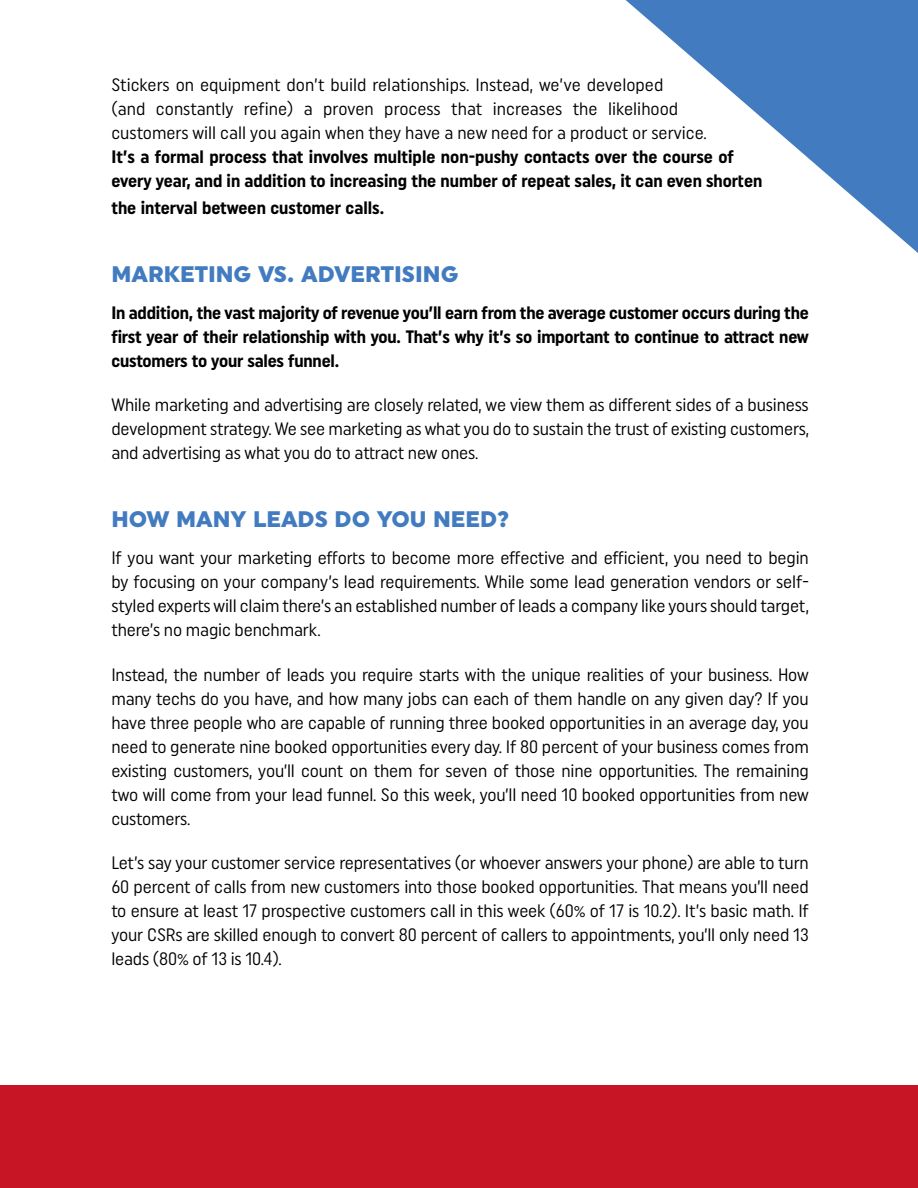
<style>
.page{position:relative;width:918px;height:1188px;background:#fff}
.page>*{position:absolute;margin:0;border:0;box-sizing:border-box;transform-origin:0 0}
.t1{font:900 22.5px "Uniform";color:#427bbf}
.t2{font:18px/24px "Uniform Condensed";letter-spacing:-.01em;color:#000;text-align:justify}
.t3{font:700 18px/24px "Uniform Condensed";color:#000}
</style>
<div class="page">
<svg style="left:626px;top:0;width:292px;height:253px"></svg>
<div style="left:0;top:1085px;width:918px;height:103px;background:#c81525"></div>
<p class="t2" style="left:111px;top:72px;width:597px;text-align:left">Stickers on equipment don’t build relationships. Instead, we’ve developed<br>(and constantly refine) a proven process that increases the likelihood customers will call you again when they have a new need for a product or service.</p>
<p class="t3" style="left:111px;top:145px;width:653px">It’s a formal process that involves multiple non-pushy contacts over the course of every year, and in addition to increasing the number of repeat sales, it can even shorten</p>
<p class="t3" style="left:111px;top:196px;width:274px">the interval between customer calls.</p>
<p class="t1" style="left:111px;top:260px;width:349px">MARKETING VS. ADVERTISING</p>
<p class="t3" style="left:111px;top:301px;width:699px;text-align:justify">In addition, the vast majority of revenue you’ll earn from the average customer occurs during the first year of their relationship with you. That’s why it’s so important to continue to attract new customers to your sales funnel.</p>
<p class="t2" style="left:111px;top:393px;width:699px">While marketing and advertising are closely related, we view them as different sides of a business development strategy. We see marketing as what you do to sustain the trust of existing customers, and advertising as what you do to attract new ones.</p>
<p class="t1" style="left:111px;top:506px;width:399px">HOW MANY LEADS DO YOU NEED?</p>
<p class="t2" style="left:111px;top:546px;width:699px">If you want your marketing efforts to become more effective and efficient, you need to begin by focusing on your company’s lead requirements. While some lead generation vendors or self&shy;styled experts will claim there’s an established number of leads a company like yours should target, there’s no magic benchmark.</p>
<p class="t2" style="left:111px;top:662px;width:699px">Instead, the number of leads you require starts with the unique realities of your business. How many techs do you have, and how many jobs can each of them handle on any given day? If you have three people who are capable of running three booked opportunities in an average day, you need to generate nine booked opportunities every day. If 80 percent of your business comes from existing customers, you’ll count on them for seven of those nine opportunities. The remaining two will come from your lead funnel. So this week, you’ll need 10 booked opportunities from new customers.</p>
<p class="t2" style="left:111px;top:850px;width:699px">Let’s say your customer service representatives (or whoever answers your phone) are able to turn 60 percent of calls from new customers into those booked opportunities. That means you’ll need to ensure at least 17 prospective customers call in this week (60% of 17 is 10.2). It’s basic math. If your CSRs are skilled enough to convert 80 percent of callers to appointments, you’ll only need 13 leads (80% of 13 is 10.4).</p>
</div>
